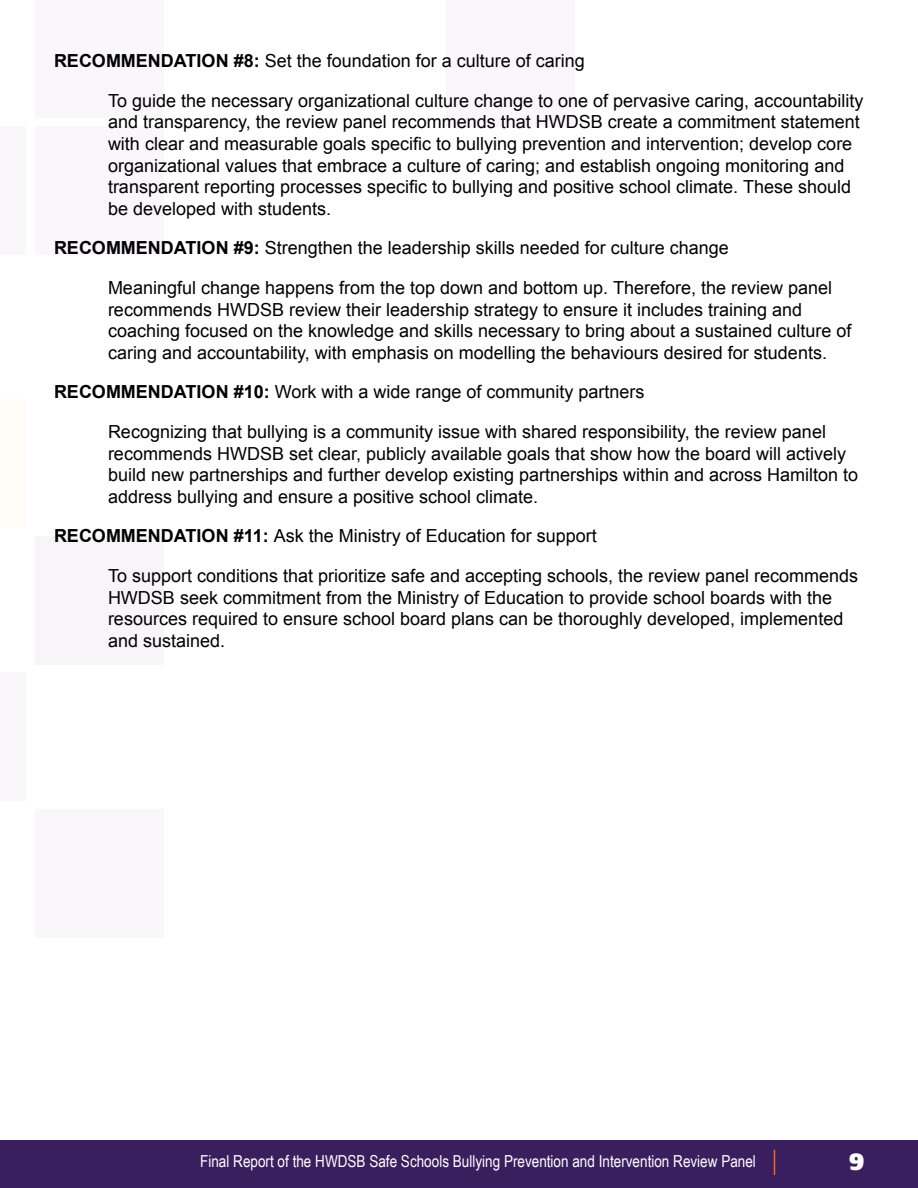
<style>
.page{position:relative;width:918px;height:1188px;background:#fff}
.page>*{position:absolute;margin:0;border:0;box-sizing:border-box;transform-origin:0 0}
.t1{font:21px "Alfa Slab One";color:#fff}
.t2{font:18px/21.6px "Arial";color:#000}
.t3{font:16.5px "Arial Narrow";color:#fff}
.s1{font-weight:700}
</style>
<div class="page">
<div style="left:0;top:1140px;width:918px;height:48px;background:#3a1f5f"></div>
<div style="left:446px;top:0;width:129px;height:127px;background:#faf7fb"></div>
<div style="left:0;top:673px;width:26px;height:128px;background:#faf7fb"></div>
<div style="left:0;top:126px;width:26px;height:129px;background:#faf7fb"></div>
<div style="left:0;top:399px;width:26px;height:129px;background:#fffcf5"></div>
<div style="left:35px;top:536px;width:129px;height:129px;background:#f7f5f8"></div>
<div style="left:35px;top:0;width:129px;height:118px;background:#faf7fb"></div>
<div style="left:35px;top:126px;width:129px;height:129px;background:#faf7fb"></div>
<div style="left:35px;top:809px;width:129px;height:129px;background:#faf7fb"></div>
<svg style="left:774px;top:1150px;width:1px;height:25px"></svg>
<p class="t2" style="left:54px;top:50px;width:532px"><span class="s1">RECOMMENDATION #8:</span> Set the foundation for a culture of caring</p>
<p class="t2" style="left:108px;top:90px;width:757px">To guide the necessary organizational culture change to one of pervasive caring, accountability and transparency, the review panel recommends that HWDSB create a commitment statement with clear and measurable goals specific to bullying prevention and intervention; develop core organizational values that embrace a culture of caring; and establish ongoing monitoring and transparent reporting processes specific to bullying and positive school climate. These should be developed with students.</p>
<p class="t2" style="left:54px;top:237px;width:676px"><span class="s1">RECOMMENDATION #9:</span> Strengthen the leadership skills needed for culture change</p>
<p class="t2" style="left:108px;top:277px;width:745px">Meaningful change happens from the top down and bottom up. Therefore, the review panel recommends HWDSB review their leadership strategy to ensure it includes training and coaching focused on the knowledge and skills necessary to bring about a sustained culture of caring and accountability, with emphasis on modelling the behaviours desired for students.</p>
<p class="t2" style="left:54px;top:381px;width:592px"><span class="s1">RECOMMENDATION #10:</span> Work with a wide range of community partners</p>
<p class="t2" style="left:108px;top:421px;width:752px">Recognizing that bullying is a community issue with shared responsibility, the review panel recommends HWDSB set clear, publicly available goals that show how the board will actively build new partnerships and further develop existing partnerships within and across Hamilton to address bullying and ensure a positive school climate.</p>
<p class="t2" style="left:108px;top:516px;width:752px;line-height:39.6px;text-indent:-54px"><span class="s1">RECOMMENDATION #11:</span> Ask the Ministry of Education for support<br>To support conditions that prioritize safe and accepting schools, the review panel recommends</p>
<p class="t2" style="left:108px;top:587px;width:737px">HWDSB seek commitment from the Ministry of Education to provide school boards with the resources required to ensure school board plans can be thoroughly developed, implemented and sustained.</p>
<p class="t3" style="left:200px;top:1149px;width:557px">Final Report of the HWDSB Safe Schools Bullying Prevention and Intervention Review Panel</p>
<p class="t1" style="left:849px;top:1148px;width:16px">9</p>
</div>
